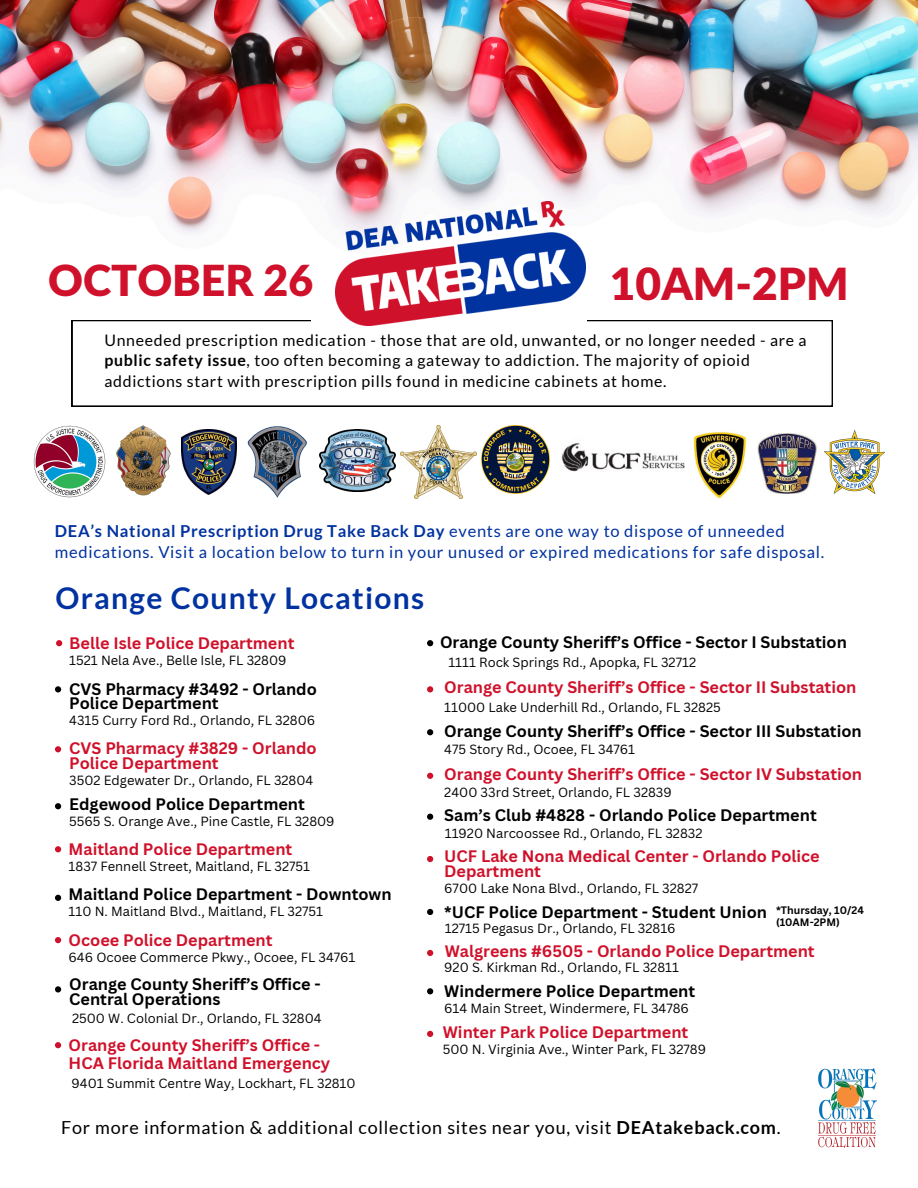
<style>
.page{position:relative;width:918px;height:1188px;background:#fff}
.page>*{position:absolute;margin:0;border:0;box-sizing:border-box;transform-origin:0 0}
.t1{font:900 44.4px "Lato Latin";color:#d0112b}
.t2{font:900 42.9px "Lato Latin";color:#d0112b}
.t3{font:700 30px "Lato";letter-spacing:.045em;color:#0032a0}
.t4{font:18px "Lato";letter-spacing:.045em;color:#000}
.t5{font:16.5px/20.2px "Lato";letter-spacing:.045em;color:#0032a0}
.t6{font:700 16.2px/14.5px "Canva Sans";color:#d0112b}
.t7{font:700 16.2px/14.5px "Canva Sans";color:#000}
.t8{font:15.9px/20.2px "Lato";letter-spacing:.045em;color:#000}
.t9{font:12.9px "Canva Sans";color:#000}
.t10{font:700 10.5px "Canva Sans";color:#000}
.s1{font-weight:700}
</style>
<div class="page">
<img style="left:0;top:0;width:918px;height:377px">
<img style="left:819px;top:1069px;width:57px;height:79px">
<svg style="left:56px;top:640px;width:6px;height:6px"></svg>
<svg style="left:72px;top:320px;width:760px;height:87px"></svg>
<div style="left:311px;top:309px;width:275px;height:23px;background:#fff"></div>
<img style="left:335px;top:202px;width:251px;height:124px">
<img style="left:482px;top:426px;width:67px;height:67px">
<img style="left:561px;top:443px;width:124px;height:29px">
<img style="left:693px;top:431px;width:54px;height:68px">
<img style="left:757px;top:434px;width:60px;height:60px">
<img style="left:825px;top:431px;width:59px;height:63px">
<img style="left:33px;top:426px;width:72px;height:72px">
<img style="left:116px;top:426px;width:55px;height:70px">
<img style="left:181px;top:430px;width:55px;height:65px">
<img style="left:319px;top:430px;width:77px;height:61px">
<img style="left:247px;top:426px;width:60px;height:72px">
<img style="left:400px;top:426px;width:77px;height:73px">
<svg style="left:55px;top:686px;width:6px;height:6px"></svg>
<svg style="left:55px;top:746px;width:6px;height:6px"></svg>
<svg style="left:55px;top:846px;width:6px;height:6px"></svg>
<svg style="left:55px;top:937px;width:6px;height:6px"></svg>
<svg style="left:55px;top:1042px;width:6px;height:6px"></svg>
<svg style="left:55px;top:803px;width:6px;height:6px"></svg>
<svg style="left:55px;top:895px;width:6px;height:6px"></svg>
<div style="left:55px;top:986px;width:6px;height:7px;background:#000;border-radius:50%"></div>
<svg style="left:427px;top:640px;width:6px;height:6px"></svg>
<svg style="left:427px;top:686px;width:6px;height:6px"></svg>
<svg style="left:427px;top:729px;width:6px;height:6px"></svg>
<svg style="left:427px;top:773px;width:6px;height:6px"></svg>
<svg style="left:427px;top:814px;width:6px;height:6px"></svg>
<svg style="left:427px;top:856px;width:6px;height:6px"></svg>
<svg style="left:427px;top:950px;width:6px;height:6px"></svg>
<svg style="left:427px;top:1031px;width:6px;height:6px"></svg>
<svg style="left:427px;top:909px;width:6px;height:6px"></svg>
<svg style="left:427px;top:988px;width:6px;height:6px"></svg>
<h3 class="t2" style="left:48px;top:261px;width:267px">OCTOBER 26</h3>
<h3 class="t1" style="left:610px;top:264px;width:240px">10AM-2PM</h3>
<h3 class="t8" style="left:105px;top:330px;width:704px">Unneeded prescription medication - those that are old, unwanted, or no longer needed - are a <span class="s1">public safety issue</span>, too often becoming a gateway to addiction. The majority of opioid addictions start with prescription pills found in medicine cabinets at home.</h3>
<h6 class="t5" style="left:55px;top:521px;width:771px"><span class="s1">DEA’s National Prescription Drug Take Back Day</span> events are one way to dispose of unneeded medications. Visit a location below to turn in your unused or expired medications for safe disposal.</h6>
<h3 class="t3" style="left:55px;top:580px;width:370px">Orange County Locations</h3>
<h6 class="t6" style="left:69px;top:636px;width:227px">Belle Isle Police Department</h6>
<h3 class="t9" style="left:69px;top:651px;width:219px">1521 Nela Ave., Belle Isle, FL 32809</h3>
<h6 class="t7" style="left:69px;top:681px;width:249px">CVS Pharmacy #3492 - Orlando<br>Police Department</h6>
<h3 class="t9" style="left:69px;top:711px;width:247px">4315 Curry Ford Rd., Orlando, FL 32806</h3>
<h6 class="t6" style="left:69px;top:741px;width:249px">CVS Pharmacy #3829 - Orlando<br>Police Department</h6>
<h3 class="t9" style="left:69px;top:771px;width:246px">3502 Edgewater Dr., Orlando, FL 32804</h3>
<h6 class="t7" style="left:69px;top:796px;width:237px">Edgewood Police Department</h6>
<h3 class="t9" style="left:69px;top:812px;width:267px">5565 S. Orange Ave., Pine Castle, FL 32809</h3>
<h6 class="t6" style="left:69px;top:841px;width:225px">Maitland Police Department</h6>
<h3 class="t9" style="left:69px;top:857px;width:243px">1837 Fennell Street, Maitland, FL 32751</h3>
<h6 class="t7" style="left:69px;top:887px;width:324px">Maitland Police Department - Downtown</h6>
<h6 class="t9" style="left:69px;top:903px;width:256px">110 N. Maitland Blvd., Maitland, FL 32751</h6>
<h3 class="t6" style="left:69px;top:932px;width:205px">Ocoee Police Department</h3>
<p class="t9" style="left:69px;top:948px;width:288px">646 Ocoee Commerce Pkwy., Ocoee, FL 34761</p>
<h6 class="t7" style="left:69px;top:975px;width:253px;line-height:15.8px">Orange County Sheriff’s Office -<br>Central Operations</h6>
<h3 class="t9" style="left:72px;top:1009px;width:251px">2500 W. Colonial Dr., Orlando, FL 32804</h3>
<h6 class="t6" style="left:69px;top:1035px;width:263px;line-height:18px">Orange County Sheriff’s Office -<br>HCA Florida Maitland Emergency</h6>
<h3 class="t9" style="left:72px;top:1074px;width:286px">9401 Summit Centre Way, Lockhart, FL 32810</h3>
<h6 class="t7" style="left:440px;top:634px;width:408px">Orange County Sheriff’s Office - Sector I Substation</h6>
<h3 class="t9" style="left:448px;top:653px;width:249px">1111 Rock Springs Rd., Apopka, FL 32712</h3>
<h6 class="t6" style="left:444px;top:679px;width:414px">Orange County Sheriff’s Office - Sector II Substation</h6>
<h3 class="t9" style="left:444px;top:698px;width:278px">11000 Lake Underhill Rd., Orlando, FL 32825</h3>
<p class="t7" style="left:444px;top:723px;width:419px">Orange County Sheriff’s Office - Sector III Substation</p>
<p class="t9" style="left:444px;top:741px;width:192px">475 Story Rd., Ocoee, FL 34761</p>
<h4 class="t6" style="left:444px;top:766px;width:419px">Orange County Sheriff’s Office - Sector IV Substation</h4>
<h2 class="t9" style="left:444px;top:783px;width:229px">2400 33rd Street, Orlando, FL 32839</h2>
<p class="t7" style="left:444px;top:808px;width:374px">Sam’s Club #4828 - Orlando Police Department</p>
<h6 class="t9" style="left:445px;top:824px;width:259px">11920 Narcoossee Rd., Orlando, FL 32832</h6>
<h3 class="t6" style="left:444px;top:848px;width:377px">UCF Lake Nona Medical Center - Orlando Police<br>Department</h3>
<h6 class="t9" style="left:444px;top:879px;width:256px">6700 Lake Nona Blvd., Orlando, FL 32827</h6>
<h3 class="t7" style="left:444px;top:904px;width:324px">*UCF Police Department - Student Union</h3>
<h6 class="t9" style="left:445px;top:919px;width:232px">12715 Pegasus Dr., Orlando, FL 32816</h6>
<h3 class="t6" style="left:445px;top:944px;width:371px">Walgreens #6505 - Orlando Police Department</h3>
<h6 class="t9" style="left:444px;top:958px;width:236px">920 S. Kirkman Rd., Orlando, FL 32811</h6>
<h3 class="t7" style="left:444px;top:983px;width:253px">Windermere Police Department</h3>
<h6 class="t9" style="left:444px;top:999px;width:246px">614 Main Street, Windermere, FL 34786</h6>
<h3 class="t6" style="left:443px;top:1024px;width:247px">Winter Park Police Department</h3>
<h6 class="t9" style="left:443px;top:1040px;width:265px">500 N. Virginia Ave., Winter Park, FL 32789</h6>
<h4 class="t10" style="left:776px;top:903px;width:90px">*Thursday, 10/24</h4>
<p class="t10" style="left:776px;top:915px;width:65px">(10AM-2PM)</p>
<h6 class="t4" style="left:61px;top:1117px;width:721px">For more information &amp; additional collection sites near you, visit <span class="s1">DEAtakeback.com</span>.</h6>
</div>
